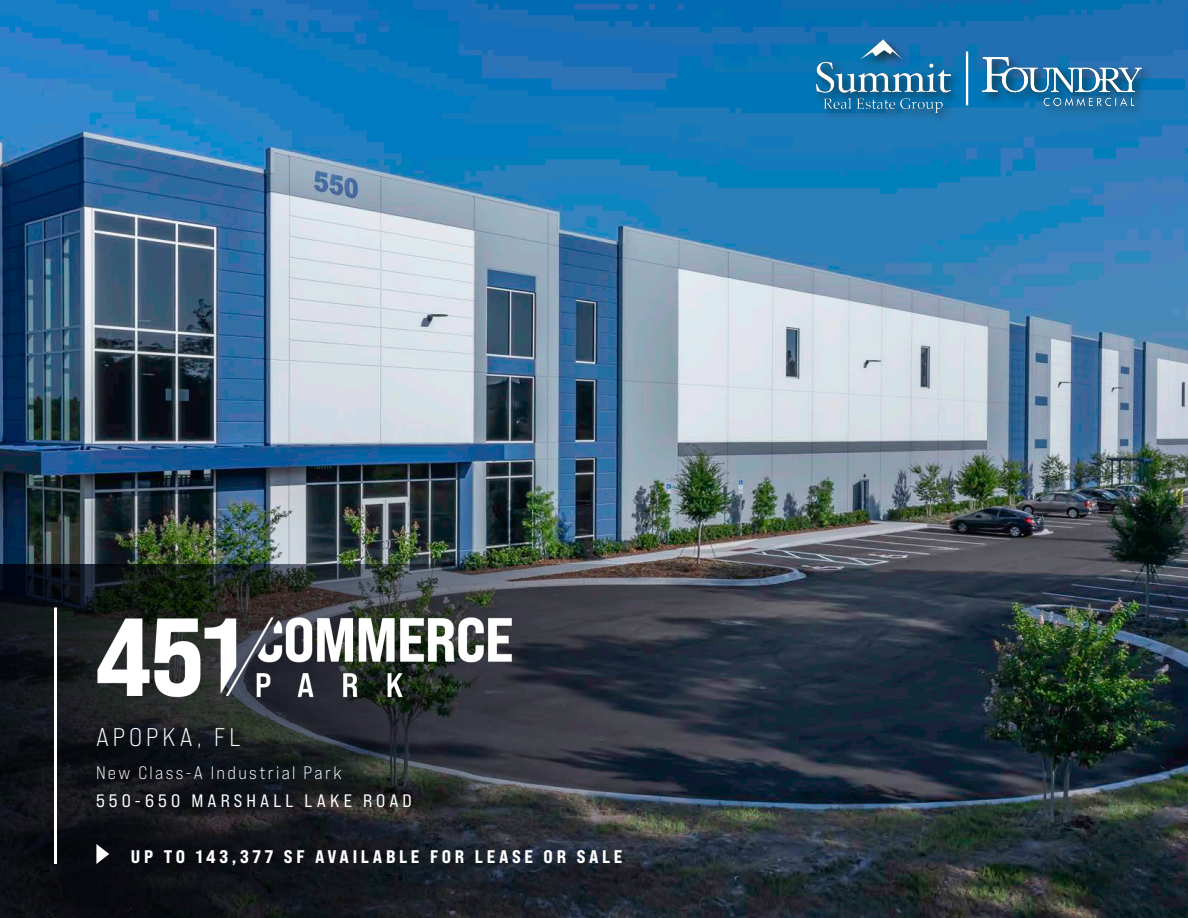
<style>
.page{position:relative;width:1188px;height:918px;background:#fff}
.page>*{position:absolute;margin:0;border:0;box-sizing:border-box;transform-origin:0 0}
.t1{font:25.5px "Bebas Neue Pro Exp Bk";letter-spacing:.16em;color:#fff}
.t2{font:18.3px "Bebas Neue Pro Exp Eb";letter-spacing:.2em;color:#fff}
.t3{font:18px "Bebas Neue Pro Exp Bk";letter-spacing:.13em;color:#fff}
.t4{font:18px "Bebas Neue Pro Exp Rg";letter-spacing:.23em;color:#fff}
</style>
<div class="page">
<img style="left:0;top:0;width:1188px;height:918px">
<div style="left:980px;top:54px;width:173px;height:63px;background:#231f20;opacity:.75"></div>
<img style="left:982px;top:57px;width:159px;height:48px">
<div style="left:814px;top:38px;width:148px;height:86px;background:#231f20;opacity:.75"></div>
<img style="left:817px;top:40px;width:133px;height:72px">
<hr style="left:966px;top:52px;width:2px;height:53px;background:#fff">
<svg style="left:0;top:564px;width:786px;height:354px;background:#24282f"></svg>
<hr style="left:54px;top:607px;width:3px;height:257px;background:#fff">
<svg style="left:96px;top:844px;width:13px;height:20px"></svg>
<img style="left:85px;top:604px;width:451px;height:114px">
<p class="t1" style="left:96px;top:722px;width:146px">APOPKA, FL</p>
<p class="t3" style="left:96px;top:762px;width:247px">New Class-A Industrial Park</p>
<p class="t4" style="left:96px;top:790px;width:317px">550-650 MARSHALL LAKE ROAD</p>
<p class="t2" style="left:131px;top:845px;width:493px">UP TO 143,377 SF AVAILABLE FOR LEASE OR SALE</p>
</div>
